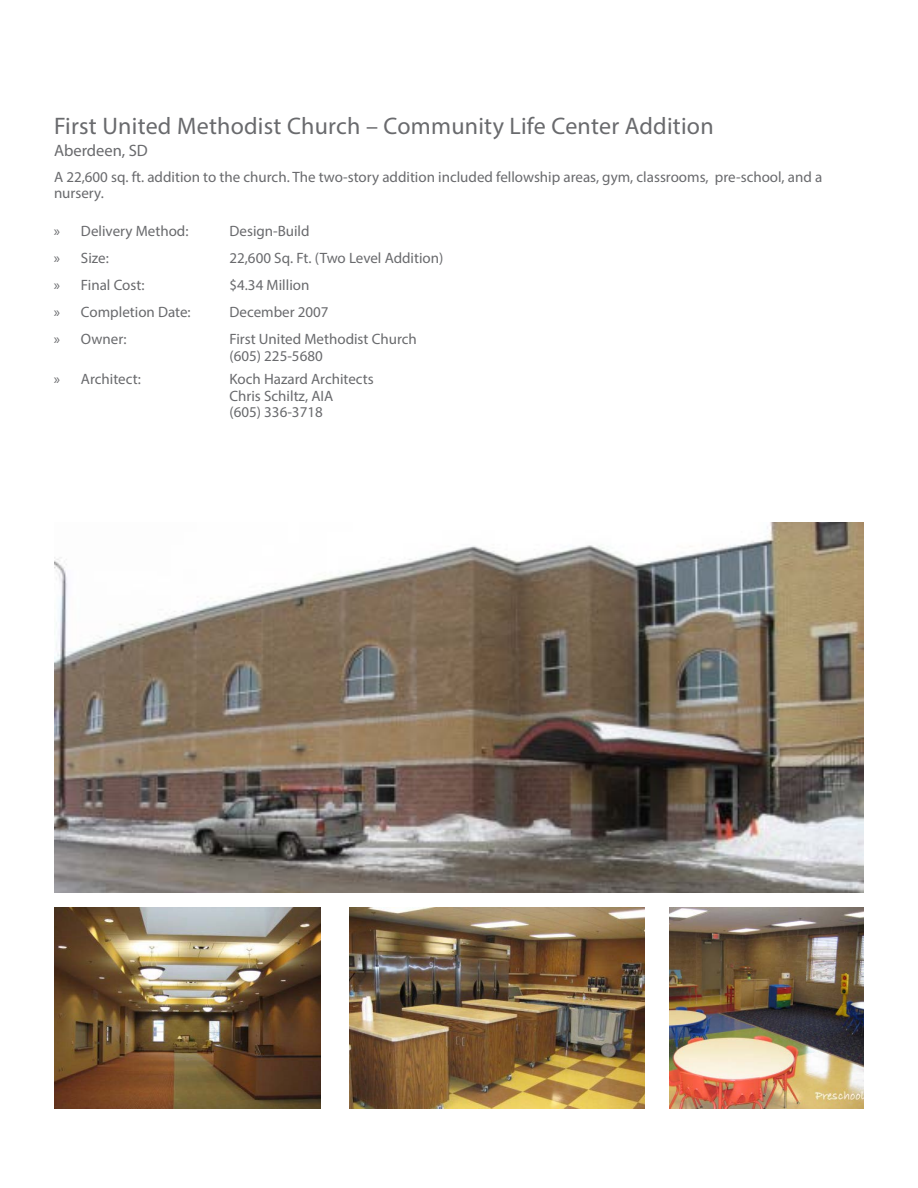
<style>
.page{position:relative;width:918px;height:1188px;background:#fff}
.page>*{position:absolute;margin:0;border:0;box-sizing:border-box;transform-origin:0 0}
.Project_Name{font:24px "Myriad Pro";letter-spacing:.01em;color:#696a6d}
.City_Name{font:16.5px "Myriad Pro";color:#696a6d}
.Body_Text{font:15px/16.5px "Myriad Pro";color:#696a6d}
</style>
<div class="page">
<img style="left:54px;top:522px;width:810px;height:371px">
<img style="left:350px;top:907px;width:294px;height:202px">
<img style="left:54px;top:907px;width:266px;height:202px">
<img style="left:670px;top:907px;width:194px;height:202px">
<p class="Project_Name" style="left:54px;top:111px;width:661px">First United Methodist Church – Community Life Center Addition</p>
<p class="City_Name" style="left:54px;top:140px;width:95px">Aberdeen, SD</p>
<p class="Body_Text" style="left:54px;top:168px;width:770px">A 22,600 sq. ft. addition to the church. The two-story addition included fellowship areas, gym, classrooms, pre-school, and a nursery.</p>
<p class="Body_Text" style="left:54px;top:223px;width:136px">» Delivery Method:</p>
<p class="Body_Text" style="left:229px;top:223px;width:82px">Design-Build</p>
<p class="Body_Text" style="left:54px;top:250px;width:56px">» Size:</p>
<p class="Body_Text" style="left:229px;top:250px;width:215px">22,600 Sq. Ft. (Two Level Addition)</p>
<p class="Body_Text" style="left:54px;top:277px;width:92px">» Final Cost:</p>
<p class="Body_Text" style="left:229px;top:277px;width:81px">$4.34 Million</p>
<p class="Body_Text" style="left:54px;top:304px;width:138px">» Completion Date:</p>
<p class="Body_Text" style="left:229px;top:304px;width:101px">December 2007</p>
<p class="Body_Text" style="left:54px;top:331px;width:74px">» Owner:</p>
<p class="Body_Text" style="left:229px;top:331px;width:189px">First United Methodist Church (605) 225-5680</p>
<p class="Body_Text" style="left:54px;top:371px;width:88px">» Architect:</p>
<p class="Body_Text" style="left:229px;top:371px;width:146px">Koch Hazard Architects<br>Chris Schiltz, AIA<br>(605) 336-3718</p>
</div>
